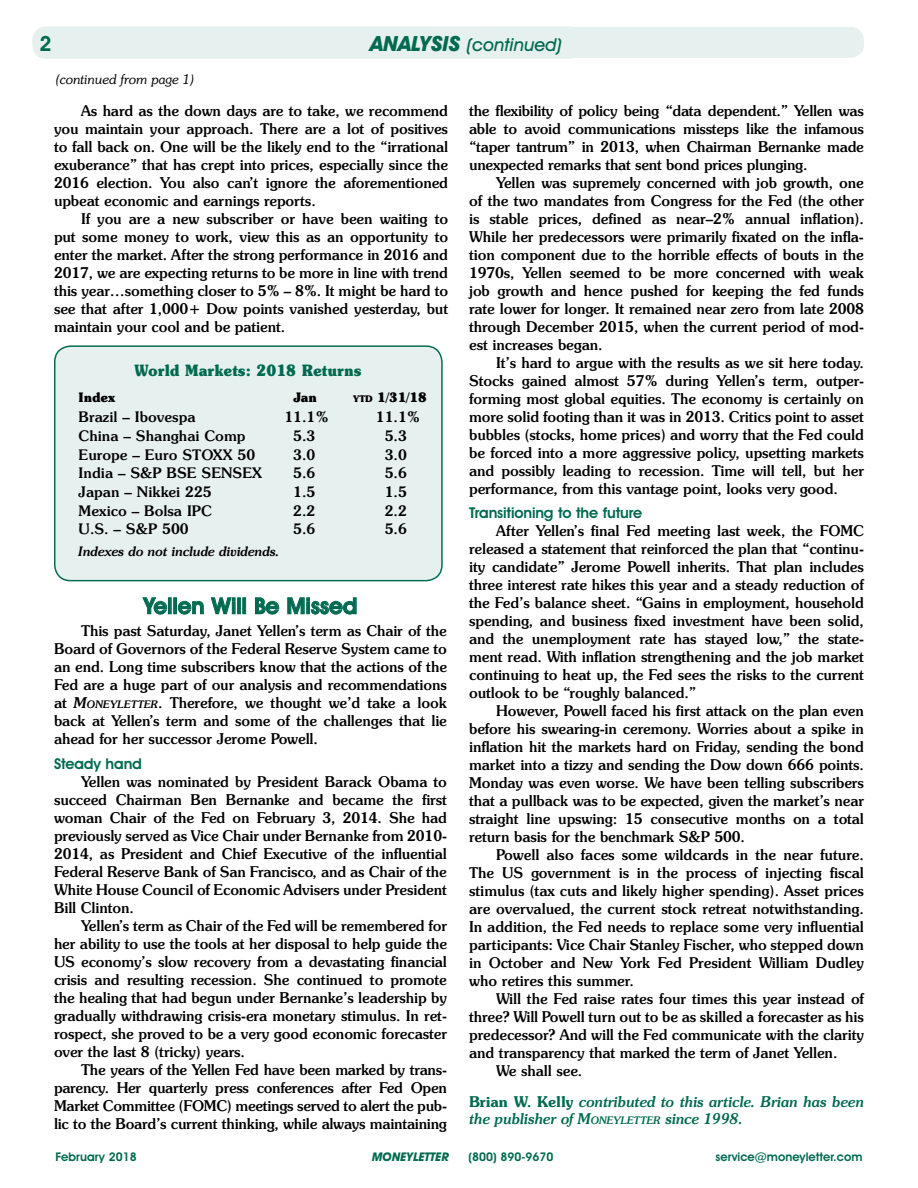
<style>
.page{position:relative;width:918px;height:1188px;background:#fff}
.page>*{position:absolute;margin:0;border:0;box-sizing:border-box;transform-origin:0 0}
.t1{font:600 22.5px "Avant Garde IT Cby BT";color:#006a51}
.t2{font:italic 700 21px "Avant Garde IT Cby BT";color:#006a51}
.t3{font:600 21px "Avant Garde IT Cby BT";color:#006a51}
.t4{font:italic 500 18px "Avant Garde IT Cby BT";color:#006a51}
.t5{font:700 15.75px "Souvenir IT Cby BT";color:#006a51;scale:.92 1}
.t6{font:500 15px/18px "Souvenir IT Cby BT";letter-spacing:-.01em;color:#000;text-align:justify}
.t7{font:italic 500 15px/17.2px "Souvenir IT Cby BT";letter-spacing:-.01em;color:#006a51}
.t8{font:600 15px "Avant Garde IT Cby BT";letter-spacing:-.01em;color:#006a51}
.t9{font:500 14.7px "Souvenir IT Cby BT";color:#000}
.t10{font:italic 300 13.5px "Souvenir IT Cby BT";color:#000}
.t11{font:italic 500 13.2px "Souvenir IT Cby BT";letter-spacing:-.01em;color:#000}
.t12{font:700 13.2px "Souvenir IT Cby BT";letter-spacing:-.01em;color:#000;scale:.96 1}
.t13{font:600 12px "Avant Garde IT Cby BT";color:#006a51}
.t14{font:italic 700 12px "Avant Garde IT Cby BT";color:#006a51}
.s1{font-weight:700;font-size:21px}
.s2{font-size:9.3px}
.s3{font-weight:600;font-style:normal}
.s4{font-style:inherit}
.s5{font-size:10.5px}
.s6{font-style:italic}
.s7{font-style:italic;font-size:10.5px}
</style>
<div class="page">
<div style="left:33px;top:27px;width:831px;height:31px;background:#e6f0ee;border-radius:14px"></div>
<div style="left:55px;top:346px;width:387px;height:235px;background:#e6f0ee;border-radius:16px"></div>
<div style="left:54px;top:345px;width:389px;height:236px;border:1px solid #006a51;border-radius:16px"></div>
<svg style="left:142px;top:597px;width:25px;height:18px"></svg>
<div style="left:168px;top:597px;width:4px;height:17px;border:1px solid #006a51"></div>
<div style="left:173px;top:597px;width:4px;height:17px;border:1px solid #006a51"></div>
<svg style="left:178px;top:601px;width:26px;height:14px"></svg>
<svg style="left:211px;top:597px;width:24px;height:17px"></svg>
<div style="left:237px;top:597px;width:4px;height:17px;border:1px solid #006a51"></div>
<div style="left:243px;top:597px;width:3px;height:17px;border:1px solid #006a51"></div>
<svg style="left:255px;top:597px;width:24px;height:18px"></svg>
<svg style="left:287px;top:597px;width:70px;height:18px"></svg>
<div style="left:33px;top:26px;width:550px;height:33px;background:#e6f0ee;border-radius:14px"></div>
<h2 class="t3" style="left:39px;top:31px;width:14px">2</h2>
<p class="t4" style="left:370px;top:33px;width:193px"><span class="s1">ANALYSIS</span> (continued)</p>
<h2 class="t3" style="left:41px;top:36px;width:14px">2</h2>
<h2 class="t2" style="left:356px;top:36px;width:149px">PAGE HEADING</h2>
<p class="t10" style="left:56px;top:71px;width:141px">(continued from page 1)</p>
<p class="t6" style="left:54px;top:101px;width:396px;text-indent:27px">As hard as the down days are to take, we recommend you maintain your approach. There are a lot of positives to fall back on. One will be the likely end to the “irrational exuberance” that has crept into prices, especially since the 2016 election. You also can’t ignore the aforementioned upbeat economic and earnings reports.</p>
<p class="t6" style="left:54px;top:209px;width:396px;text-indent:27px">If you are a new subscriber or have been waiting to put some money to work, view this as an opportunity to enter the market. After the strong performance in 2016 and 2017, we are expecting returns to be more in line with trend this year…something closer to 5% – 8%. It might be hard to see that after 1,000+ Dow points vanished yesterday, but maintain your cool and be patient.</p>
<p class="t5" style="left:135px;top:361px;width:248px">World Markets: 2018 Returns</p>
<p class="t12" style="left:79px;top:388px;width:40px">Index</p>
<p class="t12" style="left:293px;top:388px;width:26px">Jan</p>
<p class="t12" style="left:353px;top:388px;width:78px"><span class="s2">ytd</span> 1/31/18</p>
<p class="t9" style="left:79px;top:408px;width:118px">Brazil – Ibovespa</p>
<p class="t9" style="left:284px;top:408px;width:46px">11.1%</p>
<p class="t9" style="left:376px;top:408px;width:46px">11.1%</p>
<p class="t9" style="left:79px;top:427px;width:169px">China – Shanghai Comp</p>
<p class="t9" style="left:293px;top:427px;width:24px">5.3</p>
<p class="t9" style="left:385px;top:427px;width:24px">5.3</p>
<p class="t9" style="left:79px;top:445px;width:178px">Europe – Euro STOXX 50</p>
<p class="t9" style="left:293px;top:445px;width:24px">3.0</p>
<p class="t9" style="left:385px;top:445px;width:24px">3.0</p>
<p class="t9" style="left:79px;top:464px;width:185px">India – S&amp;P BSE SENSEX</p>
<p class="t9" style="left:293px;top:464px;width:24px">5.6</p>
<p class="t9" style="left:385px;top:464px;width:24px">5.6</p>
<p class="t9" style="left:79px;top:483px;width:135px">Japan – Nikkei 225</p>
<p class="t9" style="left:293px;top:483px;width:24px">1.5</p>
<p class="t9" style="left:385px;top:483px;width:24px">1.5</p>
<p class="t9" style="left:79px;top:501px;width:135px">Mexico – Bolsa IPC</p>
<p class="t9" style="left:293px;top:501px;width:24px">2.2</p>
<p class="t9" style="left:385px;top:501px;width:24px">2.2</p>
<p class="t9" style="left:79px;top:520px;width:112px">U.S. – S&amp;P 500</p>
<p class="t9" style="left:293px;top:520px;width:24px">5.6</p>
<p class="t9" style="left:385px;top:520px;width:24px">5.6</p>
<p class="t11" style="left:79px;top:543px;width:202px">Indexes do not include dividends.</p>
<p class="t6" style="left:469px;top:101px;width:396px">the flexibility of policy being “data dependent.” Yellen was able to avoid communications missteps like the infamous “taper tantrum” in 2013, when Chairman Bernanke made unexpected remarks that sent bond prices plunging.</p>
<p class="t6" style="left:469px;top:173px;width:396px;text-indent:27px">Yellen was supremely concerned with job growth, one of the two mandates from Congress for the Fed (the other is stable prices, defined as near–2% annual inflation).<br>While her predecessors were primarily fixated on the infla&shy;tion component due to the horrible effects of bouts in the 1970s, Yellen seemed to be more concerned with weak job growth and hence pushed for keeping the fed funds rate lower for longer. It remained near zero from late 2008 through December 2015, when the current period of mod&shy;est increases began.</p>
<p class="t6" style="left:469px;top:353px;width:396px;text-indent:27px">It’s hard to argue with the results as we sit here today.<br>Stocks gained almost 57% during Yellen’s term, outper&shy;forming most global equities. The economy is certainly on more solid footing than it was in 2013. Critics point to asset bubbles (stocks, home prices) and worry that the Fed could be forced into a more aggressive policy, upsetting markets and possibly leading to recession. Time will tell, but her performance, from this vantage point, looks very good.</p>
<p class="t8" style="left:469px;top:504px;width:175px">Transitioning to the future</p>
<p class="t6" style="left:469px;top:522px;width:396px;text-indent:27px">After Yellen’s final Fed meeting last week, the FOMC released a statement that reinforced the plan that “continu&shy;ity candidate” Jerome Powell inherits. That plan includes three interest rate hikes this year and a steady reduction of the Fed’s balance sheet. “Gains in employment, household spending, and business fixed investment have been solid, and the unemployment rate has stayed low,” the state&shy;ment read. With inflation strengthening and the job market continuing to heat up, the Fed sees the risks to the current outlook to be “roughly balanced.”</p>
<p class="t6" style="left:469px;top:702px;width:396px;text-indent:27px">However, Powell faced his first attack on the plan even before his swearing-in ceremony. Worries about a spike in inflation hit the markets hard on Friday, sending the bond market into a tizzy and sending the Dow down 666 points.<br>Monday was even worse. We have been telling subscribers that a pullback was to be expected, given the market’s near straight line upswing: 15 consecutive months on a total return basis for the benchmark S&amp;P 500.</p>
<p class="t6" style="left:469px;top:846px;width:396px;text-indent:27px">Powell also faces some wildcards in the near future.<br>The US government is in the process of injecting fiscal stimulus (tax cuts and likely higher spending). Asset prices are overvalued, the current stock retreat notwithstanding.<br>In addition, the Fed needs to replace some very influential participants: Vice Chair Stanley Fischer, who stepped down in October and New York Fed President William Dudley who retires this summer.</p>
<p class="t6" style="left:496px;top:990px;width:369px">Will the Fed raise rates four times this year instead of</p>
<p class="t6" style="left:469px;top:1008px;width:396px">three? Will Powell turn out to be as skilled a forecaster as his</p>
<p class="t6" style="left:469px;top:1026px;width:396px">predecessor? And will the Fed communicate with the clarity</p>
<p class="t6" style="left:469px;top:1044px;width:370px">and transparency that marked the term of Janet Yellen.</p>
<p class="t6" style="left:496px;top:1062px;width:88px">We shall see.</p>
<p class="t7" style="left:469px;top:1093px;width:396px"><span class="s3">Brian W. Kelly</span> contributed to this article. Brian has been the publisher of <span class="s4">M</span><span class="s5">ONEYLETTER</span> since 1998.</p>
<h1 class="t1" style="left:144px;top:592px;width:215px">Yellen Will Be Missed</h1>
<p class="t6" style="left:54px;top:622px;width:395px;text-indent:27px">This past Saturday, Janet Yellen’s term as Chair of the Board of Governors of the Federal Reserve System came to an end. Long time subscribers know that the actions of the Fed are a huge part of our analysis and recommendations at <span class="s6">M</span><span class="s7">ONEYLETTER</span>. Therefore, we thought we’d take a look back at Yellen’s term and some of the challenges that lie ahead for her successor Jerome Powell.</p>
<p class="t8" style="left:54px;top:754px;width:89px">Steady hand</p>
<p class="t6" style="left:54px;top:772px;width:395px;text-indent:27px">Yellen was nominated by President Barack Obama to succeed Chairman Ben Bernanke and became the first woman Chair of the Fed on February 3, 2014. She had previously served as Vice Chair under Bernanke from 2010- 2014, as President and Chief Executive of the influential Federal Reserve Bank of San Francisco, and as Chair of the White House Council of Economic Advisers under President Bill Clinton.</p>
<p class="t6" style="left:54px;top:916px;width:395px;text-indent:27px">Yellen’s term as Chair of the Fed will be remembered for her ability to use the tools at her disposal to help guide the US economy’s slow recovery from a devastating financial crisis and resulting recession. She continued to promote the healing that had begun under Bernanke’s leadership by gradually withdrawing crisis-era monetary stimulus. In ret&shy;rospect, she proved to be a very good economic forecaster over the last 8 (tricky) years.</p>
<p class="t6" style="left:54px;top:1060px;width:395px;text-indent:27px">The years of the Yellen Fed have been marked by trans&shy;parency. Her quarterly press conferences after Fed Open Market Committee (FOMC) meetings served to alert the pub&shy;lic to the Board’s current thinking, while always maintaining</p>
<p class="t13" style="left:56px;top:1150px;width:83px">February 2018</p>
<p class="t14" style="left:372px;top:1150px;width:79px">MONEYLETTER</p>
<p class="t13" style="left:469px;top:1150px;width:86px">(800) 890-9670</p>
<p class="t13" style="left:716px;top:1150px;width:148px">service@moneyletter.com</p>
</div>
